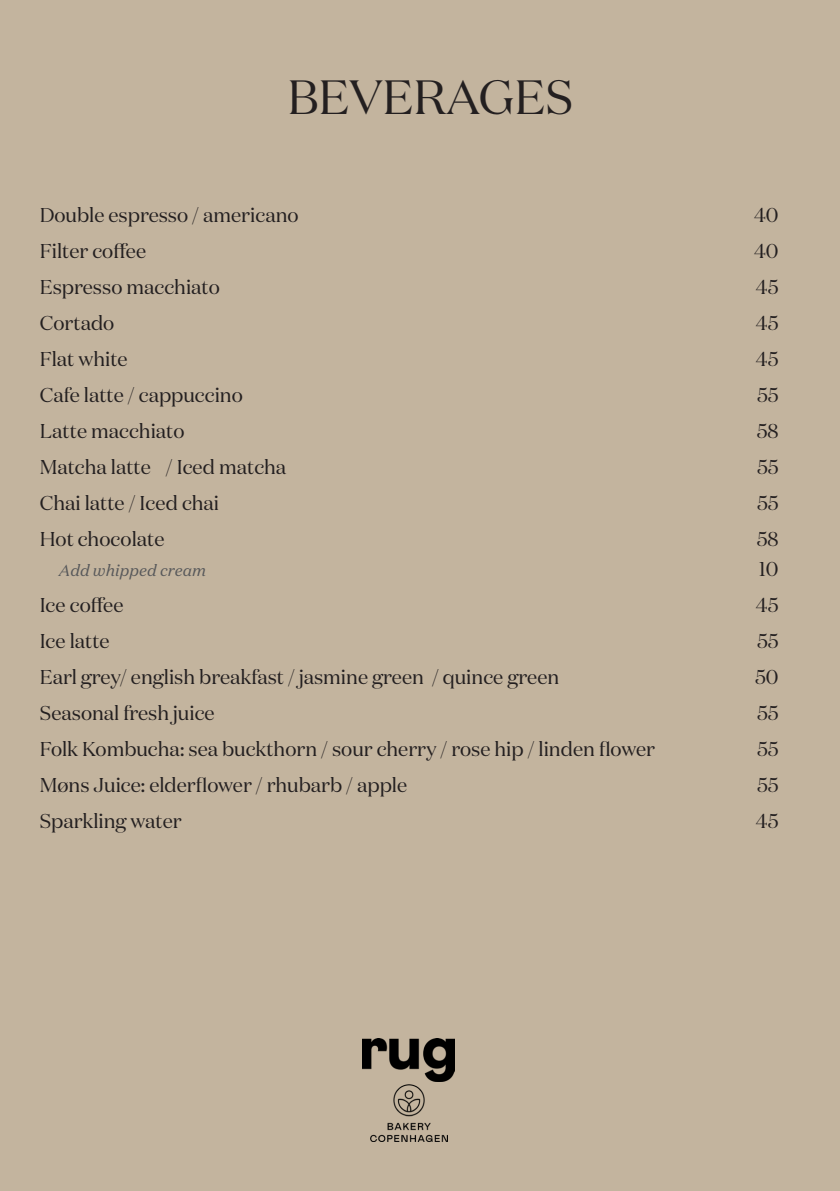
<style>
.page{position:relative;width:840px;height:1191px;background:#fff}
.page>*{position:absolute;margin:0;border:0;box-sizing:border-box;transform-origin:0 0}
.t1{font:48px "Domaine Display";color:#231f20}
.Paragraph_Style_3{font:20px "Domaine Display";color:#231f20}
.Paragraph_Style_3-2{font:italic 16px "Domaine Text";color:#57585a}
</style>
<div class="page">
<div style="left:0;top:0;width:839px;height:1191px;background:#c3b49e"></div>
<img style="left:362px;top:1039px;width:92px;height:42px">
<img style="left:370px;top:1085px;width:77px;height:56px">
<p class="t1" style="left:287px;top:67px;width:287px">BEVERAGES</p>
<p class="Paragraph_Style_3" style="left:40px;top:202px;width:260px">Double espresso / americano</p>
<p class="Paragraph_Style_3" style="left:753px;top:202px;width:26px">40</p>
<p class="Paragraph_Style_3" style="left:40px;top:238px;width:108px">Filter coffee</p>
<p class="Paragraph_Style_3" style="left:753px;top:238px;width:26px">40</p>
<p class="Paragraph_Style_3" style="left:40px;top:274px;width:181px">Espresso macchiato</p>
<p class="Paragraph_Style_3" style="left:755px;top:274px;width:24px">45</p>
<p class="Paragraph_Style_3" style="left:40px;top:310px;width:76px">Cortado</p>
<p class="Paragraph_Style_3" style="left:755px;top:310px;width:24px">45</p>
<p class="Paragraph_Style_3" style="left:40px;top:346px;width:89px">Flat white</p>
<p class="Paragraph_Style_3" style="left:755px;top:346px;width:24px">45</p>
<p class="Paragraph_Style_3" style="left:40px;top:382px;width:204px">Cafe latte / cappuccino</p>
<p class="Paragraph_Style_3" style="left:757px;top:382px;width:23px">55</p>
<p class="Paragraph_Style_3" style="left:40px;top:418px;width:146px">Latte macchiato</p>
<p class="Paragraph_Style_3" style="left:756px;top:418px;width:23px">58</p>
<p class="Paragraph_Style_3" style="left:40px;top:454px;width:248px">Matcha latte / Iced matcha</p>
<p class="Paragraph_Style_3" style="left:757px;top:454px;width:23px">55</p>
<p class="Paragraph_Style_3" style="left:40px;top:490px;width:181px">Chai latte / Iced chai</p>
<p class="Paragraph_Style_3" style="left:757px;top:490px;width:23px">55</p>
<p class="Paragraph_Style_3" style="left:40px;top:526px;width:126px">Hot chocolate</p>
<p class="Paragraph_Style_3" style="left:756px;top:526px;width:23px">58</p>
<p class="Paragraph_Style_3-2" style="left:59px;top:560px;width:149px">Add whipped cream</p>
<p class="Paragraph_Style_3" style="left:758px;top:556px;width:21px">10</p>
<p class="Paragraph_Style_3" style="left:40px;top:592px;width:85px">Ice coffee</p>
<p class="Paragraph_Style_3" style="left:755px;top:592px;width:24px">45</p>
<p class="Paragraph_Style_3" style="left:40px;top:628px;width:71px">Ice latte</p>
<p class="Paragraph_Style_3" style="left:757px;top:628px;width:23px">55</p>
<p class="Paragraph_Style_3" style="left:40px;top:664px;width:521px">Earl grey/ english breakfast / jasmine green / quince green</p>
<p class="Paragraph_Style_3" style="left:755px;top:664px;width:25px">50</p>
<p class="Paragraph_Style_3" style="left:40px;top:700px;width:176px">Seasonal fresh juice</p>
<p class="Paragraph_Style_3" style="left:757px;top:700px;width:23px">55</p>
<p class="Paragraph_Style_3" style="left:40px;top:736px;width:616px">Folk Kombucha: sea buckthorn / sour cherry / rose hip / linden flower</p>
<p class="Paragraph_Style_3" style="left:757px;top:736px;width:23px">55</p>
<p class="Paragraph_Style_3" style="left:40px;top:772px;width:369px">Møns Juice: elderflower / rhubarb / apple</p>
<p class="Paragraph_Style_3" style="left:757px;top:772px;width:23px">55</p>
<p class="Paragraph_Style_3" style="left:40px;top:808px;width:143px">Sparkling water</p>
<p class="Paragraph_Style_3" style="left:755px;top:808px;width:24px">45</p>
</div>
